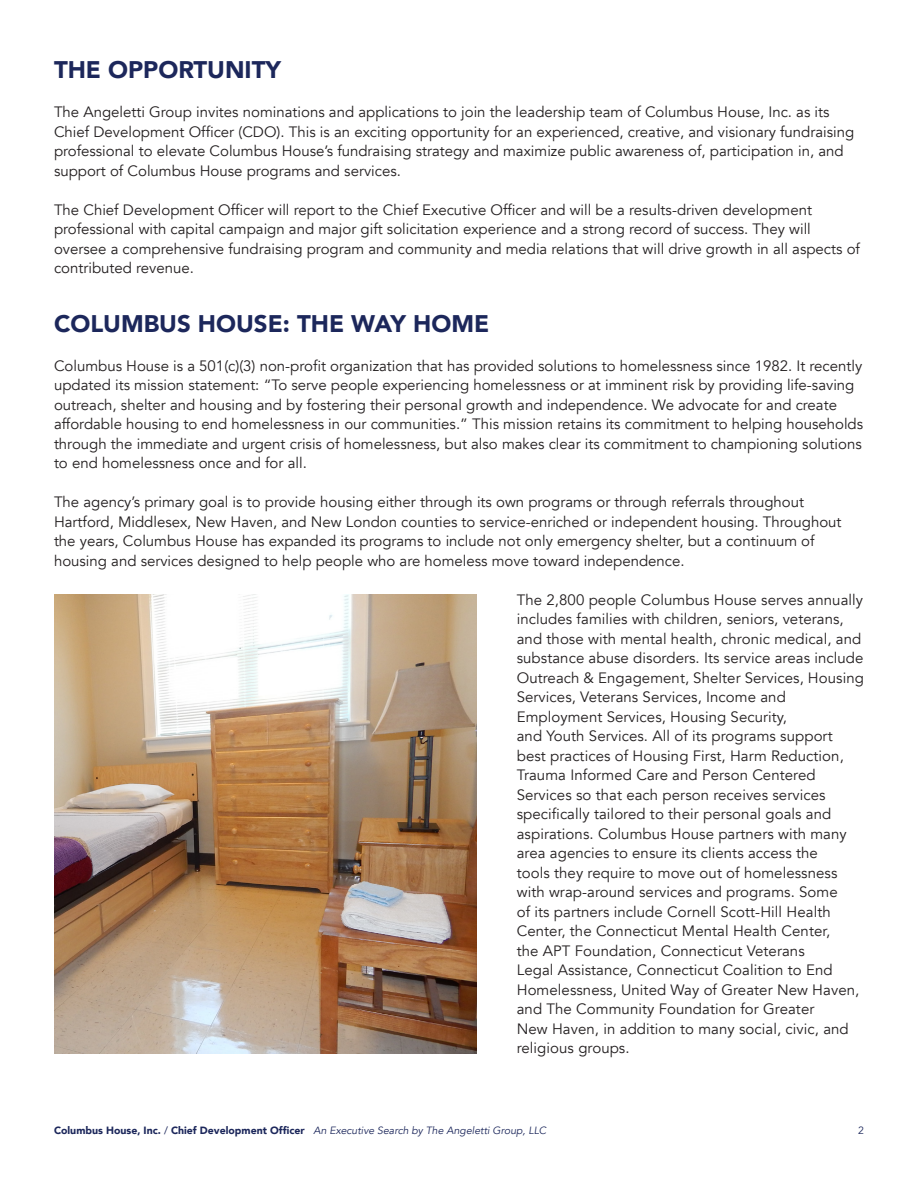
<style>
.page{position:relative;width:918px;height:1188px;background:#fff}
.page>*{position:absolute;margin:0;border:0;box-sizing:border-box;transform-origin:0 0}
.t1{font:900 24px "Avenir";color:#1c275b}
.t2{font:15px/19.5px "Avenir";color:#231f20}
.t3{font:900 10.5px "Avenir";color:#1c275b}
.t4{font:10.5px "Avenir";color:#1c275b}
.s1{font-weight:400}
.s2{font-weight:400;font-style:italic}
</style>
<div class="page">
<img style="left:54px;top:594px;width:422px;height:459px">
<p class="t1" style="left:54px;top:49px;width:229px">THE OPPORTUNITY</p>
<p class="t2" style="left:54px;top:102px;width:802px">The Angeletti Group invites nominations and applications to join the leadership team of Columbus House, Inc. as its Chief Development Officer (CDO). This is an exciting opportunity for an experienced, creative, and visionary fundraising professional to elevate Columbus House’s fundraising strategy and maximize public awareness of, participation in, and support of Columbus House programs and services.</p>
<p class="t2" style="left:54px;top:200px;width:808px">The Chief Development Officer will report to the Chief Executive Officer and will be a results-driven development professional with capital campaign and major gift solicitation experience and a strong record of success. They will oversee a comprehensive fundraising program and community and media relations that will drive growth in all aspects of contributed revenue.</p>
<p class="t1" style="left:54px;top:303px;width:437px">COLUMBUS HOUSE: THE WAY HOME</p>
<p class="t2" style="left:54px;top:356px;width:811px">Columbus House is a 501(c)(3) non-profit organization that has provided solutions to homelessness since 1982. It recently updated its mission statement: “To serve people experiencing homelessness or at imminent risk by providing life-saving outreach, shelter and housing and by fostering their personal growth and independence. We advocate for and create affordable housing to end homelessness in our communities.” This mission retains its commitment to helping households through the immediate and urgent crisis of homelessness, but also makes clear its commitment to championing solutions to end homelessness once and for all.</p>
<p class="t2" style="left:54px;top:492px;width:789px">The agency’s primary goal is to provide housing either through its own programs or through referrals throughout Hartford, Middlesex, New Haven, and New London counties to service-enriched or independent housing. Throughout the years, Columbus House has expanded its programs to include not only emergency shelter, but a continuum of housing and services designed to help people who are homeless move toward independence.</p>
<p class="t2" style="left:517px;top:590px;width:349px">The 2,800 people Columbus House serves annually includes families with children, seniors, veterans, and those with mental health, chronic medical, and substance abuse disorders. Its service areas include Outreach &amp; Engagement, Shelter Services, Housing Services, Veterans Services, Income and Employment Services, Housing Security,<br>and Youth Services. All of its programs support best practices of Housing First, Harm Reduction, Trauma Informed Care and Person Centered Services so that each person receives services specifically tailored to their personal goals and aspirations. Columbus House partners with many area agencies to ensure its clients access the<br>tools they require to move out of homelessness with wrap-around services and programs. Some<br>of its partners include Cornell Scott-Hill Health Center, the Connecticut Mental Health Center,<br>the APT Foundation, Connecticut Veterans<br>Legal Assistance, Connecticut Coalition to End Homelessness, United Way of Greater New Haven, and The Community Foundation for Greater<br>New Haven, in addition to many social, civic, and religious groups.</p>
<p class="t3" style="left:54px;top:1121px;width:494px">Columbus House, Inc. <span class="s1">/</span> Chief Development Officer <span class="s2">An Executive Search by The Angeletti Group, LLC</span></p>
<p class="t4" style="left:858px;top:1124px;width:7px">2</p>
</div>
